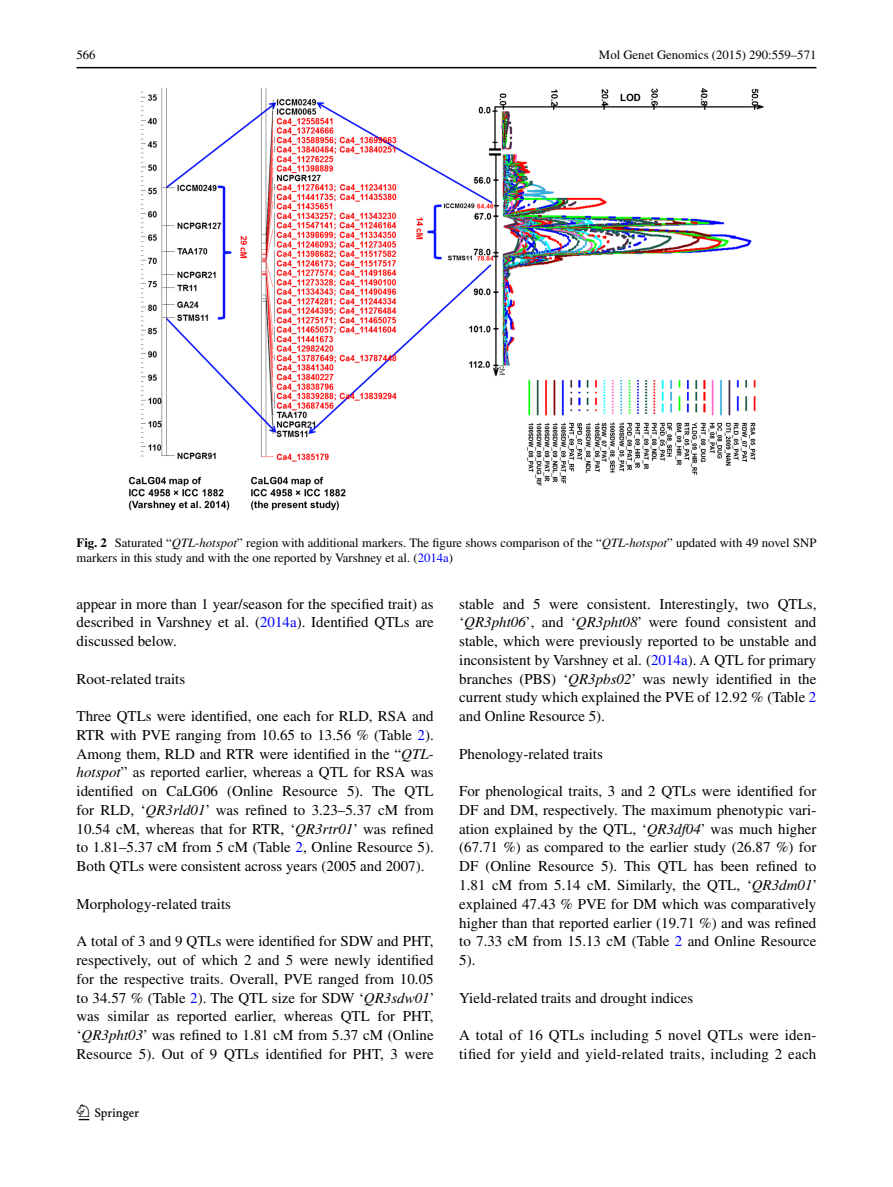
<style>
.page{position:relative;width:893px;height:1187px;background:#fff}
.page>*{position:absolute;margin:0;border:0;box-sizing:border-box;transform-origin:0 0}
.t1{font:22.5px "Springnew";color:#000}
.t2{font:15px/18.8px "Times";color:#000;text-align:justify}
.t3{font:12.75px/15px "Times";color:#000}
.s1{font-weight:700}
.s2{font-style:italic}
.s3{color:#00f}
</style>
<div class="page">
<hr style="left:77px;top:67px;width:739px;height:1px;background:#000">
<img style="left:128px;top:87px;width:636px;height:424px">
<p class="t3" style="left:77px;top:48px;width:21px">566</p>
<p class="t3" style="left:599px;top:48px;width:219px">Mol Genet Genomics (2015) 290:559–571</p>
<p class="t3" style="left:77px;top:535px;width:741px"><span class="s1">Fig. 2</span> Saturated “<span class="s2">QTL</span>-<span class="s2">hotspot</span>” region with additional markers. The figure shows comparison of the “<span class="s2">QTL</span>-<span class="s2">hotspot</span>” updated with 49 novel SNP markers in this study and with the one reported by Varshney et al. (<span class="s3">2014a</span>)</p>
<p class="t2" style="left:77px;top:594px;width:359px">appear in more than 1 year/season for the specified trait) as described in Varshney et al. (<span class="s3">2014a</span>). Identified QTLs are discussed below.</p>
<p class="t2" style="left:77px;top:669px;width:110px">Root‑related traits</p>
<p class="t2" style="left:77px;top:706px;width:359px">Three QTLs were identified, one each for RLD, RSA and RTR with PVE ranging from 10.65 to 13.56 % (Table <span class="s3">2</span>).<br>Among them, RLD and RTR were identified in the “<span class="s2">QTL&shy;hotspot</span>” as reported earlier, whereas a QTL for RSA was identified on CaLG06 (Online Resource 5). The QTL for RLD, ‘<span class="s2">QR3rld01</span>’ was refined to 3.23–5.37 cM from 10.54 cM, whereas that for RTR, ‘<span class="s2">QR3rtr01</span>’ was refined to 1.81–5.37 cM from 5 cM (Table <span class="s3">2</span>, Online Resource 5).<br>Both QTLs were consistent across years (2005 and 2007).</p>
<p class="t2" style="left:77px;top:894px;width:156px">Morphology‑related traits</p>
<p class="t2" style="left:77px;top:931px;width:360px">A total of 3 and 9 QTLs were identified for SDW and PHT, respectively, out of which 2 and 5 were newly identified for the respective traits. Overall, PVE ranged from 10.05 to 34.57 % (Table <span class="s3">2</span>). The QTL size for SDW ‘<span class="s2">QR3sdw01</span>’ was similar as reported earlier, whereas QTL for PHT, ‘<span class="s2">QR3pht03</span>’ was refined to 1.81 cM from 5.37 cM (Online Resource 5). Out of 9 QTLs identified for PHT, 3 were</p>
<h1 class="t1" style="left:79px;top:1104px;width:62px">1 3</h1>
<p class="t2" style="left:459px;top:594px;width:359px">stable and 5 were consistent. Interestingly, two QTLs, ‘<span class="s2">QR3pht06</span>’, and ‘<span class="s2">QR3pht08</span>’ were found consistent and stable, which were previously reported to be unstable and inconsistent by Varshney et al. (<span class="s3">2014a</span>). A QTL for primary branches (PBS) ‘<span class="s2">QR3pbs02</span>’ was newly identified in the current study which explained the PVE of 12.92 % (Table <span class="s3">2 </span>and Online Resource 5).</p>
<p class="t2" style="left:459px;top:744px;width:145px">Phenology‑related traits</p>
<p class="t2" style="left:459px;top:781px;width:360px">For phenological traits, 3 and 2 QTLs were identified for DF and DM, respectively. The maximum phenotypic vari&shy;ation explained by the QTL, ‘<span class="s2">QR3df04</span>’ was much higher (67.71 %) as compared to the earlier study (26.87 %) for DF (Online Resource 5). This QTL has been refined to 1.81 cM from 5.14 cM. Similarly, the QTL, ‘<span class="s2">QR3dm01</span>’ explained 47.43 % PVE for DM which was comparatively higher than that reported earlier (19.71 %) and was refined to 7.33 cM from 15.13 cM (Table <span class="s3">2</span> and Online Resource 5).</p>
<p class="t2" style="left:459px;top:987px;width:236px">Yield‑related traits and drought indices</p>
<p class="t2" style="left:459px;top:1025px;width:359px">A total of 16 QTLs including 5 novel QTLs were iden&shy;tified for yield and yield-related traits, including 2 each</p>
</div>
